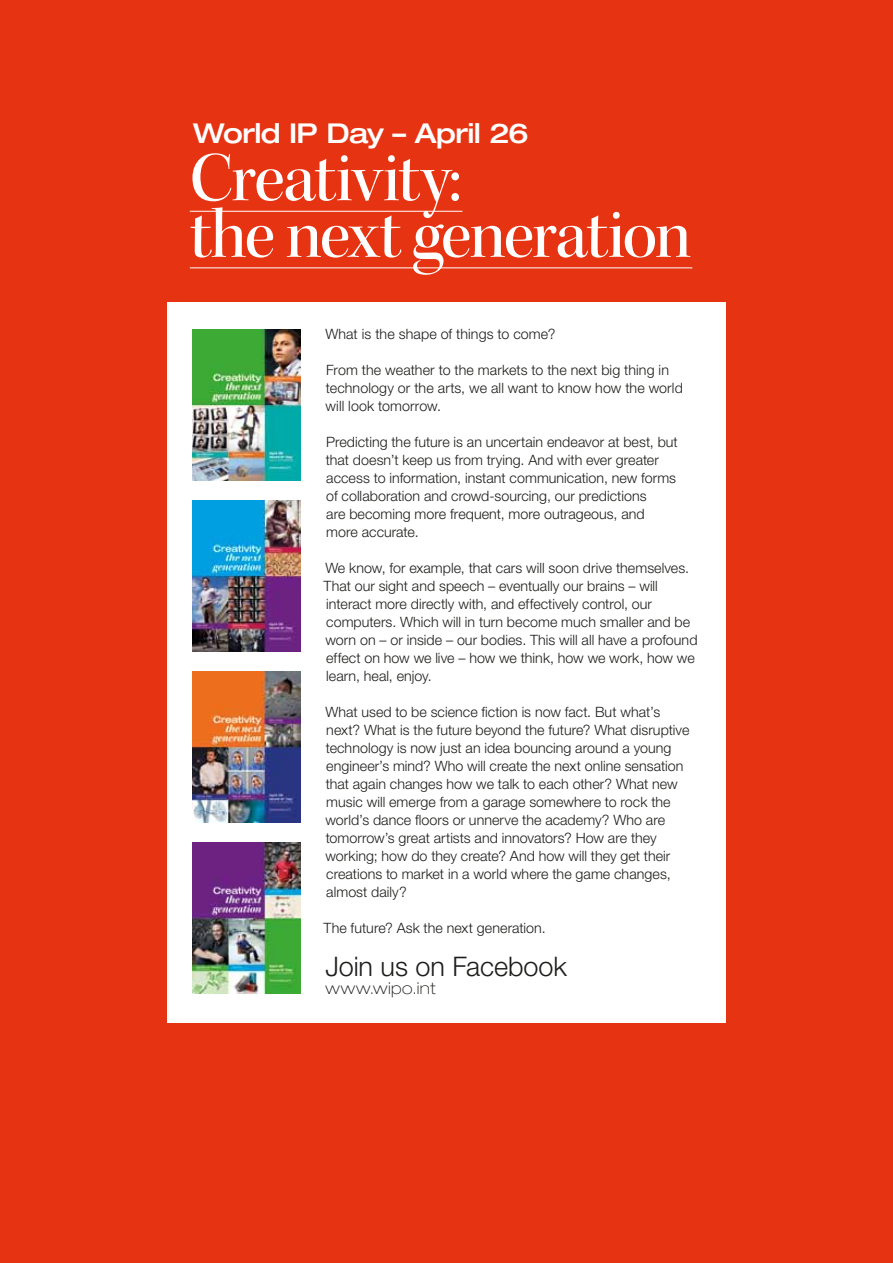
<style>
.page{position:relative;width:893px;height:1263px;background:#e63312}
.page>*{position:absolute;margin:0;border:0;box-sizing:border-box;transform-origin:0 0}
.t1{font:71.25px/56.6px "Kepler Std Medium Disp";color:#fff}
.t2{font:500 expanded 27.45px "Helvetica Neue LT Std";letter-spacing:-.025em;color:#fff}
.t3{font:300 27px "Helvetica Neue LT Std";letter-spacing:-.005em;color:#1d1d1b}
.t4{font:100 expanded 16.5px "Helvetica Neue LT Std";letter-spacing:.035em;color:#1d1d1b}
.t5{font:300 14.25px/18px "Helvetica Neue LT Std";letter-spacing:.005em;color:#1d1d1b}
</style>
<div class="page">
<div style="left:167px;top:303px;width:559px;height:720px;background:#fff"></div>
<hr style="left:190px;top:211px;width:272px;height:1px;background:#fff">
<hr style="left:190px;top:268px;width:502px;height:1px;background:#fff">
<img style="left:193px;top:330px;width:108px;height:151px">
<img style="left:192px;top:501px;width:108px;height:151px">
<img style="left:193px;top:672px;width:108px;height:151px">
<img style="left:192px;top:843px;width:108px;height:151px">
<h2 class="t2" style="left:193px;top:117px;width:337px">World IP Day – April 26</h2>
<h1 class="t1" style="left:190px;top:151px;width:503px">Creativity:<br>the next generation</h1>
<p class="t5" style="left:325px;top:324px;width:232px">What is the shape of things to come?</p>
<p class="t5" style="left:326px;top:360px;width:359px">From the weather to the markets to the next big thing in technology or the arts, we all want to know how the world will look tomorrow.</p>
<p class="t5" style="left:326px;top:432px;width:354px">Predicting the future is an uncertain endeavor at best, but that doesn’t keep us from trying. And with ever greater access to information, instant communication, new forms of collaboration and crowd-sourcing, our predictions<br>are becoming more frequent, more outrageous, and more accurate.</p>
<p class="t5" style="left:324px;top:558px;width:375px">We know, for example, that cars will soon drive themselves.<br>That our sight and speech – eventually our brains – will interact more directly with, and effectively control, our computers. Which will in turn become much smaller and be worn on – or inside – our bodies. This will all have a profound effect on how we live – how we think, how we work, how we learn, heal, enjoy.</p>
<p class="t5" style="left:325px;top:702px;width:366px">What used to be science fiction is now fact. But what’s next? What is the future beyond the future? What disruptive technology is now just an idea bouncing around a young engineer’s mind? Who will create the next online sensation that again changes how we talk to each other? What new music will emerge from a garage somewhere to rock the world’s dance floors or unnerve the academy? Who are tomorrow’s great artists and innovators? How are they working; how do they create? And how will they get their creations to market in a world where the game changes, almost daily?</p>
<p class="t5" style="left:324px;top:918px;width:224px">The future? Ask the next generation.</p>
<h3 class="t3" style="left:325px;top:950px;width:243px">Join us on Facebook</h3>
<p class="t4" style="left:325px;top:978px;width:112px">www.wipo.int</p>
</div>
